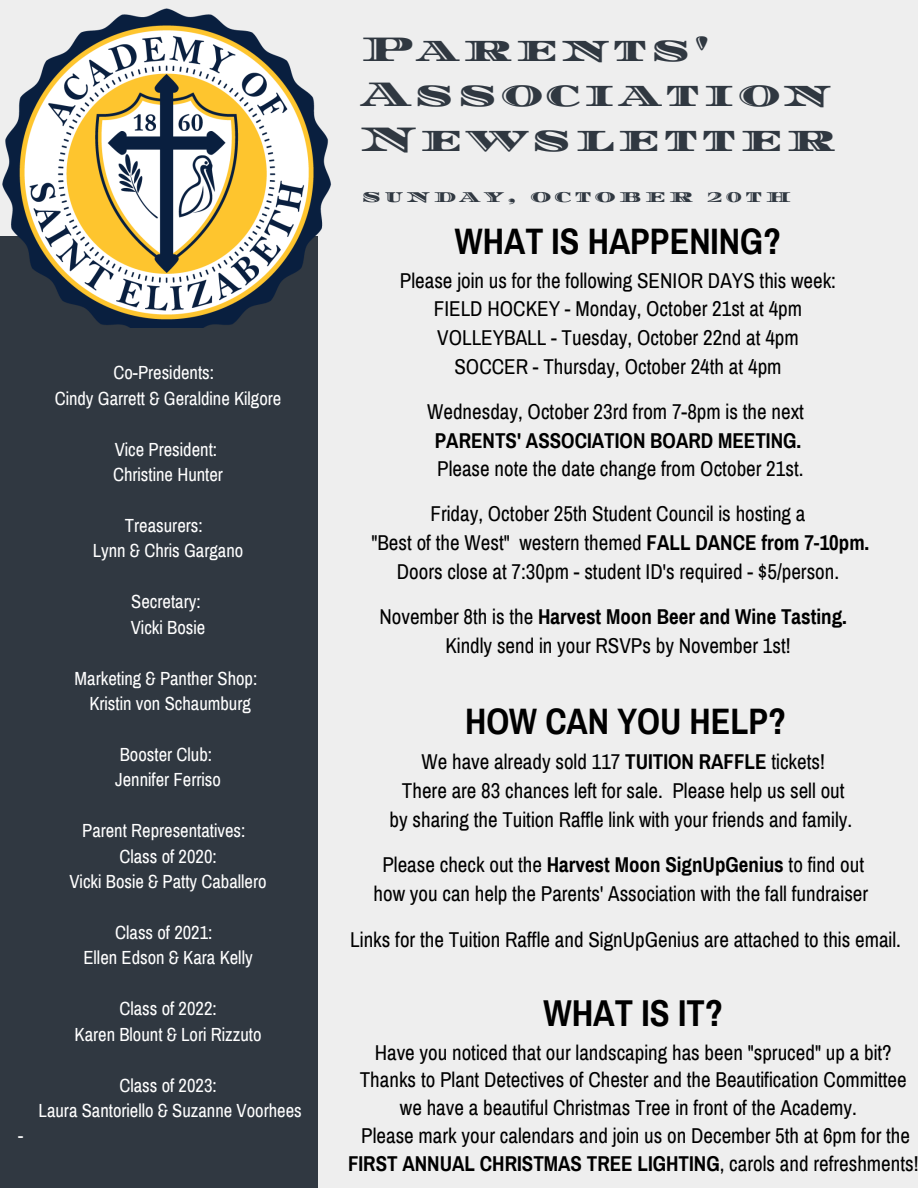
<style>
.page{position:relative;width:918px;height:1188px;background:#eee}
.page>*{position:absolute;margin:0;border:0;box-sizing:border-box;transform-origin:0 0}
.t1{font:700 36.6px "Archivo Narrow";color:#000}
.t2{font:700 36px "Archivo Narrow";color:#000}
.t3{font:36px/45px "Diplomata SC";letter-spacing:.1em;color:#303841}
.t4{font:21px/28.7px "Archivo Narrow";color:#000;text-align:center}
.t5{font:700 21px "Archivo Narrow";color:#000}
.t6{font:18.6px/25.5px "Archivo Narrow";color:#fff;text-align:center}
.t7{font:15px "Diplomata SC";letter-spacing:.25em;color:#303841}
.s1{font-weight:700}
</style>
<div class="page">
<div style="left:0;top:237px;width:318px;height:951px;background:#303841"></div>
<img style="left:0;top:8px;width:331px;height:319px">
<p class="t6" style="left:18px;top:1123px;width:7px">-</p>
<p class="t6" style="left:55px;top:360px;width:228px">Co-Presidents:<br>Cindy Garrett &amp; Geraldine Kilgore</p>
<p class="t6" style="left:113px;top:437px;width:111px;text-align:left">Vice President:<br>Christine Hunter</p>
<p class="t6" style="left:93px;top:513px;width:152px">Treasurers:<br>Lynn &amp; Chris Gargano</p>
<p class="t6" style="left:131px;top:589px;width:76px;text-align:left">Secretary:<br>Vicki Bosie</p>
<p class="t6" style="left:75px;top:666px;width:184px">Marketing &amp; Panther Shop:<br>Kristin von Schaumburg</p>
<p class="t6" style="left:115px;top:742px;width:107px;text-align:left">Booster Club:<br>Jennifer Ferriso</p>
<p class="t6" style="left:69px;top:818px;width:199px">Parent Representatives:<br>Class of 2020:<br>Vicki Bosie &amp; Patty Caballero</p>
<p class="t6" style="left:83px;top:920px;width:171px">Class of 2021:<br>Ellen Edson &amp; Kara Kelly</p>
<p class="t6" style="left:75px;top:996px;width:188px">Class of 2022:<br>Karen Blount &amp; Lori Rizzuto</p>
<p class="t6" style="left:39px;top:1073px;width:265px">Class of 2023:<br>Laura Santoriello &amp; Suzanne Voorhees</p>
<h2 class="t3" style="left:361px;top:27px;width:476px">Parents'<br>Association<br>Newsletter</h2>
<p class="t7" style="left:362px;top:188px;width:431px">SUNDAY, OCTOBER 20TH</p>
<h2 class="t2" style="left:455px;top:223px;width:328px">WHAT IS HAPPENING?</h2>
<p class="t4" style="left:400px;top:266px;width:438px">Please join us for the following SENIOR DAYS this week:<br>FIELD HOCKEY - Monday, October 21st at 4pm VOLLEYBALL - Tuesday, October 22nd at 4pm SOCCER - Thursday, October 24th at 4pm</p>
<p class="t4" style="left:427px;top:398px;width:378px">Wednesday, October 23rd from 7-8pm is the next</p>
<p class="t5" style="left:435px;top:429px;width:368px">PARENTS' ASSOCIATION BOARD MEETING.</p>
<p class="t4" style="left:431px;top:446px;width:376px;line-height:45.3px">Please note the date change from October 21st.<br>Friday, October 25th Student Council is hosting a</p>
<p class="t4" style="left:371px;top:529px;width:500px">"Best of the West" western themed <span class="s1">FALL DANCE from 7-10pm.<br></span>Doors close at 7:30pm - student ID's required - $5/person.</p>
<p class="t4" style="left:379px;top:603px;width:469px">November 8th is the <span class="s1">Harvest Moon Beer and Wine Tasting.<br></span>Kindly send in your RSVPs by November 1st!</p>
<h2 class="t2" style="left:465px;top:703px;width:323px">HOW CAN YOU HELP?</h2>
<p class="t4" style="left:390px;top:747px;width:464px">We have already sold 117 <span class="s1">TUITION RAFFLE</span> tickets!<br>There are 83 chances left for sale. Please help us sell out by sharing the Tuition Raffle link with your friends and family.</p>
<p class="t4" style="left:374px;top:851px;width:496px">Please check out the <span class="s1">Harvest Moon SignUpGenius</span> to find out how you can help the Parents' Association with the fall fundraiser</p>
<p class="t4" style="left:350px;top:925px;width:552px">Links for the Tuition Raffle and SignUpGenius are attached to this email.</p>
<h1 class="t1" style="left:543px;top:993px;width:181px">WHAT IS IT?</h1>
<p class="t4" style="left:348px;top:1039px;width:572px;line-height:27.9px">Have you noticed that our landscaping has been "spruced" up a bit?<br>Thanks to Plant Detectives of Chester and the Beautification Committee we have a beautiful Christmas Tree in front of the Academy.<br>Please mark your calendars and join us on December 5th at 6pm for the <span class="s1">FIRST ANNUAL CHRISTMAS TREE LIGHTING</span>, carols and refreshments!</p>
</div>
